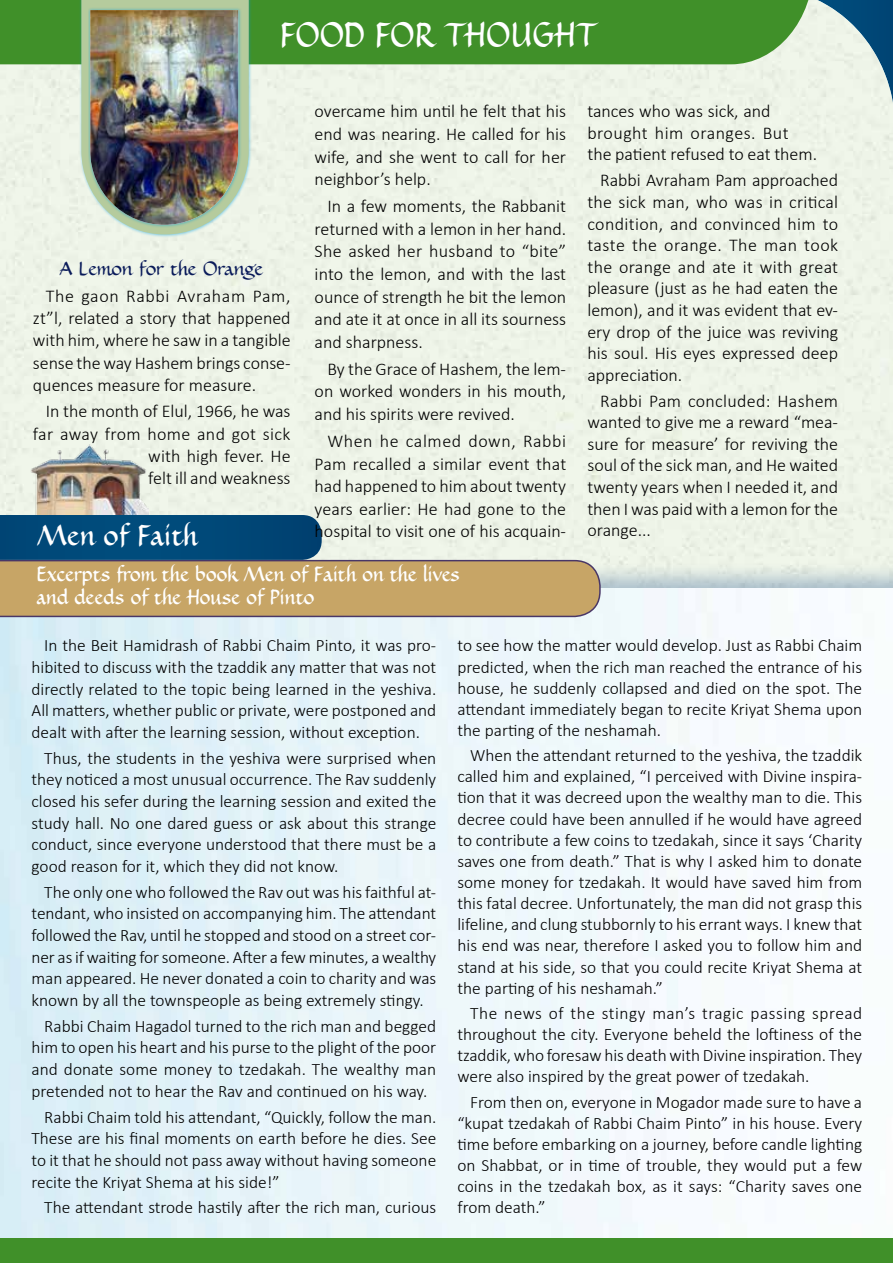
<style>
.page{position:relative;width:893px;height:1263px;background:#fff}
.page>*{position:absolute;margin:0;border:0;box-sizing:border-box;transform-origin:0 0}
.t1{font:700 31.5px "Demi Tasse";letter-spacing:.01em;color:#fff;scale:.92 1}
.t2{font:700 27px "Demi Tasse";letter-spacing:.01em;color:#fff;scale:.92 1}
.t3{font:700 19.5px/22.5px "Demi Tasse";color:#fff;scale:.91 1}
.t4{font:300 18px/21.6px "Calibri";color:#000;text-align:justify}
.t5{font:18px "Demi Tasse";color:#0a1b5a}
.t6{font:300 17.4px/21.1px "Calibri";color:#000;text-align:justify}
</style>
<div class="page">
<div style="left:0;top:0;width:893px;height:561px;background:#eef4e8"></div>
<div style="left:0;top:1238px;width:893px;height:25px;background:#409029"></div>
<img style="left:30px;top:440px;width:118px;height:75px">
<svg style="left:0;top:515px;width:601px;height:103px;background:#9d9d86"></svg>
<div style="left:0;top:0;width:814px;height:64px;background:#409029"></div>
<div style="left:79px;top:0;width:173px;height:238px;background:#009ee0;opacity:.5"></div>
<svg style="left:81px;top:0;width:168px;height:234px;background:#bcd3b2"></svg>
<img style="left:90px;top:10px;width:148px;height:215px">
<h1 class="t1" style="left:281px;top:12px;width:341px">FOOD FOR T HOUGHT</h1>
<p class="t4" style="left:315px;top:100px;width:253px;line-height:22.6px">overcame him until he felt that his end was nearing. He called for his wife, and she went to call for her neighbor’s help.</p>
<p class="t4" style="left:315px;top:195px;width:253px;line-height:22.6px;text-indent:13px">In a few moments, the Rabbanit returned with a lemon in her hand.<br>She asked her husband to “bite” into the lemon, and with the last ounce of strength he bit the lemon and ate it at once in all its sourness and sharpness.</p>
<p class="t4" style="left:315px;top:357px;width:253px;line-height:22.6px;text-indent:13px">By the Grace of Hashem, the lem&shy;on worked wonders in his mouth, and his spirits were revived.</p>
<p class="t4" style="left:315px;top:429px;width:253px;line-height:22.6px;text-indent:13px">When he calmed down, Rabbi Pam recalled a similar event that had happened to him about twenty years earlier: He had gone to the hospital to visit one of his acquain-</p>
<p class="t5" style="left:60px;top:256px;width:205px">A Lemon for the Orange</p>
<p class="t4" style="left:33px;top:284px;width:259px;line-height:22.4px;text-indent:13px">The gaon Rabbi Avraham Pam, zt”l, related a story that happened with him, where he saw in a tangible sense the way Hashem brings conse&shy;quences measure for measure.</p>
<p class="t4" style="left:33px;top:400px;width:259px;line-height:22.4px;text-align:right">In the month of Elul, 1966, he was far away from home and got sick with high fever. He<br>felt ill and weakness</p>
<h2 class="t2" style="left:38px;top:516px;width:176px">Men of Faith</h2>
<p class="t3" style="left:37px;top:563px;width:467px">Excerpts from the book Men of Faith on the lives and deeds of the House of Pinto</p>
<p class="t4" style="left:587px;top:100px;width:231px;text-align:left">tances who was sick, and brought him oranges. But the patient refused to eat them.</p>
<p class="t4" style="left:587px;top:169px;width:252px;text-indent:13px">Rabbi Avraham Pam approached the sick man, who was in critical condition, and convinced him to taste the orange. The man took the orange and ate it with great pleasure (just as he had eaten the lemon), and it was evident that ev&shy;ery drop of the juice was reviving his soul. His eyes expressed deep appreciation.</p>
<p class="t4" style="left:587px;top:390px;width:252px;text-indent:13px">Rabbi Pam concluded: Hashem wanted to give me a reward “mea&shy;sure for measure’ for reviving the soul of the sick man, and He waited twenty years when I needed it, and then I was paid with a lemon for the orange...</p>
<p class="t6" style="left:32px;top:635px;width:406px;line-height:21.6px;text-indent:13px">In the Beit Hamidrash of Rabbi Chaim Pinto, it was pro&shy;hibited to discuss with the tzaddik any matter that was not directly related to the topic being learned in the yeshiva.<br>All matters, whether public or private, were postponed and dealt with after the learning session, without exception.</p>
<p class="t6" style="left:32px;top:747px;width:406px;line-height:21.6px;text-indent:13px">Thus, the students in the yeshiva were surprised when they noticed a most unusual occurrence. The Rav suddenly closed his sefer during the learning session and exited the study hall. No one dared guess or ask about this strange conduct, since everyone understood that there must be a good reason for it, which they did not know.</p>
<p class="t6" style="left:32px;top:881px;width:406px;line-height:21.6px;text-indent:13px">The only one who followed the Rav out was his faithful at&shy;tendant, who insisted on accompanying him. The attendant followed the Rav, until he stopped and stood on a street cor&shy;ner as if waiting for someone. After a few minutes, a wealthy man appeared. He never donated a coin to charity and was known by all the townspeople as being extremely stingy.</p>
<p class="t6" style="left:32px;top:1015px;width:406px;line-height:21.6px;text-indent:13px">Rabbi Chaim Hagadol turned to the rich man and begged him to open his heart and his purse to the plight of the poor and donate some money to tzedakah. The wealthy man pretended not to hear the Rav and continued on his way.</p>
<p class="t6" style="left:32px;top:1106px;width:406px;line-height:21.6px;text-indent:13px">Rabbi Chaim told his attendant, “Quickly, follow the man.<br>These are his final moments on earth before he dies. See to it that he should not pass away without having someone recite the Kriyat Shema at his side!”</p>
<p class="t6" style="left:44px;top:1197px;width:393px">The attendant strode hastily after the rich man, curious</p>
<p class="t6" style="left:457px;top:635px;width:406px">to see how the matter would develop. Just as Rabbi Chaim predicted, when the rich man reached the entrance of his house, he suddenly collapsed and died on the spot. The attendant immediately began to recite Kriyat Shema upon the parting of the neshamah.</p>
<p class="t6" style="left:457px;top:745px;width:406px;text-indent:13px">When the attendant returned to the yeshiva, the tzaddik called him and explained, “I perceived with Divine inspira&shy;tion that it was decreed upon the wealthy man to die. This decree could have been annulled if he would have agreed to contribute a few coins to tzedakah, since it says ‘Charity saves one from death.” That is why I asked him to donate some money for tzedakah. It would have saved him from this fatal decree. Unfortunately, the man did not grasp this lifeline, and clung stubbornly to his errant ways. I knew that his end was near, therefore I asked you to follow him and stand at his side, so that you could recite Kriyat Shema at the parting of his neshamah.”</p>
<p class="t6" style="left:457px;top:1002px;width:406px;text-indent:13px">The news of the stingy man’s tragic passing spread throughout the city. Everyone beheld the loftiness of the tzaddik, who foresaw his death with Divine inspiration. They were also inspired by the great power of tzedakah.</p>
<p class="t6" style="left:457px;top:1091px;width:406px;text-indent:13px">From then on, everyone in Mogador made sure to have a “kupat tzedakah of Rabbi Chaim Pinto” in his house. Every time before embarking on a journey, before candle lighting on Shabbat, or in time of trouble, they would put a few coins in the tzedakah box, as it says: “Charity saves one from death.”</p>
</div>
